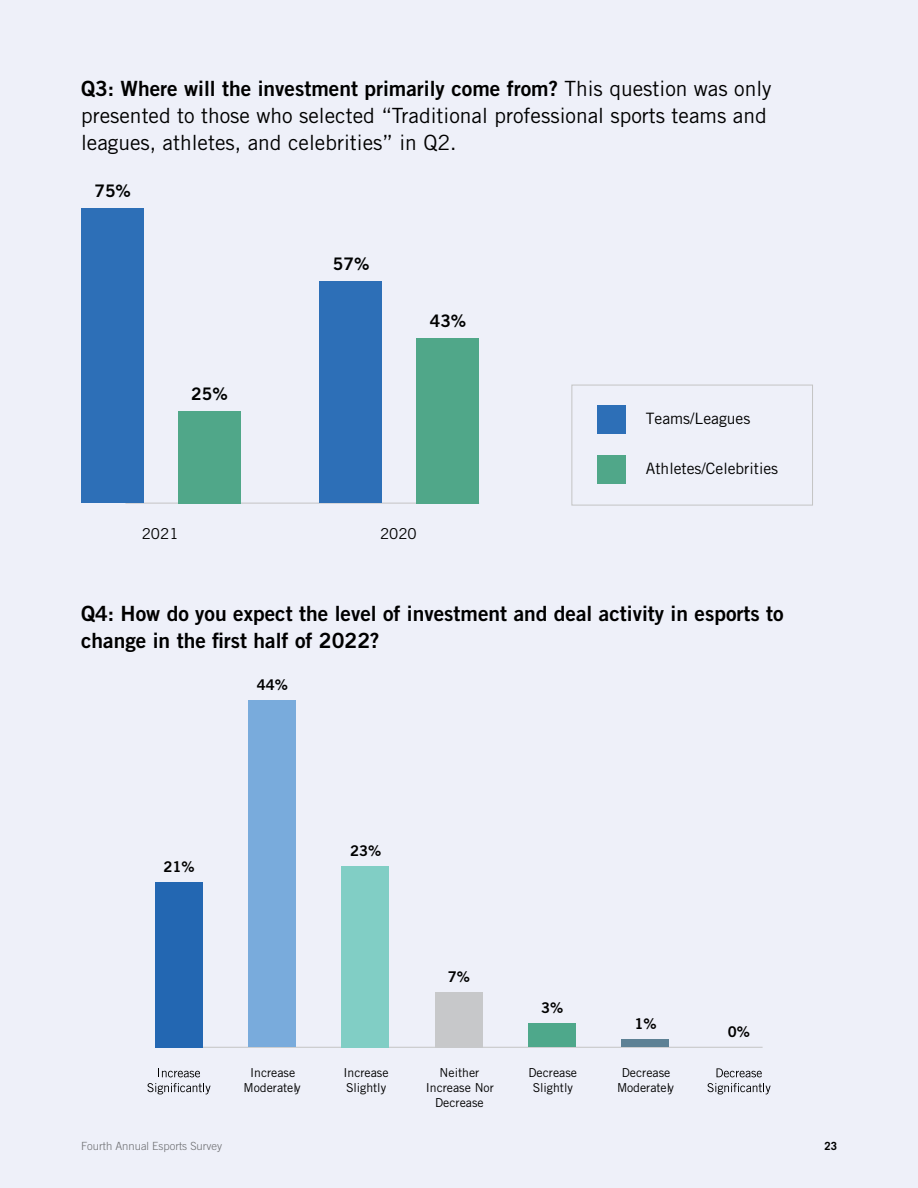
<style>
.page{position:relative;width:918px;height:1188px;background:#eef0f9}
.page>*{position:absolute;margin:0;border:0;box-sizing:border-box;transform-origin:0 0}
.t1{font:21px/27px "Trade Gothic LT Std Bd 2";color:#000}
.t2{font:21px/27px "Trade Gothic LT Std";color:#000}
.t3{font:17.25px "Trade Gothic LT Std Bd 2";color:#000101}
.t4{font:15.6px "Trade Gothic LT Std";color:#000}
.t5{font:15px "Trade Gothic LT Std";color:#000}
.t6{font:14.85px "Trade Gothic LT Std Bd 2";color:#000}
.t7{font:12.3px/14.9px "Trade Gothic LT Std";color:#000;text-align:center}
.t8{font:300 11.25px "Trade Gothic LT Std";color:#6d6e71}
.t9{font:700 11.25px "Trade Gothic LT Std";color:#000}
.s1{font-family:"Trade Gothic LT Std"}
</style>
<div class="page">
<hr style="left:125px;top:503px;width:354px;height:1px;background:#c4c4c4">
<div style="left:178px;top:411px;width:63px;height:92px;background:#50a789"></div>
<div style="left:416px;top:338px;width:63px;height:165px;background:#50a789"></div>
<div style="left:81px;top:209px;width:63px;height:294px;background:#2d6fb7"></div>
<div style="left:319px;top:281px;width:63px;height:222px;background:#2d6fb7"></div>
<svg style="left:158px;top:1068px;width:42px;height:9px"></svg>
<svg style="left:147px;top:1083px;width:64px;height:11px"></svg>
<svg style="left:717px;top:1068px;width:45px;height:9px"></svg>
<svg style="left:707px;top:1083px;width:64px;height:11px"></svg>
<hr style="left:155px;top:1047px;width:608px;height:1px;background:#c4c4c4">
<div style="left:155px;top:882px;width:48px;height:165px;background:#2367b2"></div>
<div style="left:248px;top:701px;width:48px;height:346px;background:#79abdc"></div>
<div style="left:342px;top:866px;width:47px;height:181px;background:#81cec5"></div>
<div style="left:435px;top:992px;width:48px;height:55px;background:#c7c8ca"></div>
<div style="left:528px;top:1024px;width:48px;height:23px;background:#4ea88b"></div>
<div style="left:622px;top:1039px;width:47px;height:8px;background:#5d8195"></div>
<div style="left:598px;top:405px;width:28px;height:29px;background:#2d6fb7"></div>
<div style="left:598px;top:455px;width:28px;height:29px;background:#50a789"></div>
<div style="left:572px;top:385px;width:241px;height:120px;border:1px solid #c4c4c4"></div>
<p class="t1" style="left:81px;top:75px;width:692px">Q3: Where will the investment primarily come from? <span class="s1">This question was only</span></p>
<p class="t2" style="left:81px;top:102px;width:687px">presented to those who selected “Traditional professional sports teams and leagues, athletes, and celebrities” in Q2.</p>
<p class="t3" style="left:95px;top:181px;width:38px">75%</p>
<p class="t3" style="left:191px;top:383px;width:38px">25%</p>
<p class="t3" style="left:333px;top:253px;width:38px">57%</p>
<p class="t3" style="left:430px;top:310px;width:38px">43%</p>
<p class="t5" style="left:142px;top:524px;width:38px">2021</p>
<p class="t5" style="left:380px;top:524px;width:38px">2020</p>
<p class="t4" style="left:646px;top:409px;width:106px">Teams/Leagues</p>
<p class="t4" style="left:646px;top:459px;width:134px">Athletes/Celebrities</p>
<p class="t1" style="left:81px;top:600px;width:704px">Q4: How do you expect the level of investment and deal activity in esports to change in the first half of 2022?</p>
<p class="t6" style="left:257px;top:676px;width:33px">44%</p>
<p class="t6" style="left:163px;top:857px;width:33px">21%</p>
<p class="t6" style="left:350px;top:841px;width:33px">23%</p>
<p class="t6" style="left:448px;top:967px;width:24px">7%</p>
<p class="t6" style="left:541px;top:999px;width:24px">3%</p>
<p class="t6" style="left:635px;top:1015px;width:24px">1%</p>
<p class="t7" style="left:244px;top:1065px;width:58px">Increase<br>Moderately</p>
<p class="t7" style="left:344px;top:1065px;width:46px;text-align:left">Increase<br>Slightly</p>
<p class="t7" style="left:426px;top:1065px;width:69px">Neither<br>Increase Nor<br>Decrease</p>
<p class="t7" style="left:529px;top:1065px;width:50px">Decrease<br>Slightly</p>
<p class="t7" style="left:617px;top:1065px;width:58px">Decrease<br>Moderately</p>
<p class="t6" style="left:728px;top:1023px;width:24px">0%</p>
<p class="t8" style="left:81px;top:1139px;width:143px">Fourth Annual Esports Survey</p>
<p class="t9" style="left:824px;top:1139px;width:14px">23</p>
</div>
